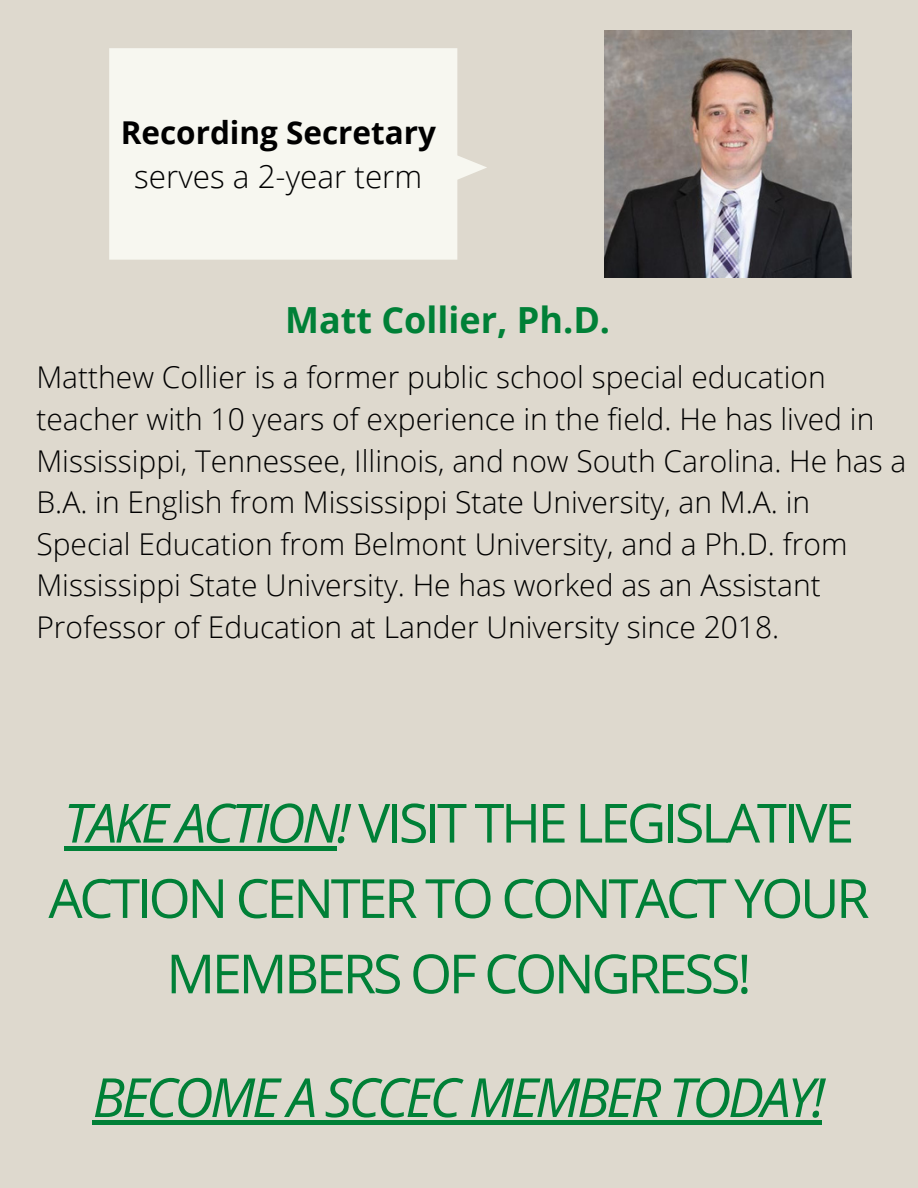
<style>
.page{position:relative;width:918px;height:1188px;background:#ded9ce}
.page>*{position:absolute;margin:0;border:0;box-sizing:border-box;transform-origin:0 0}
.t1{font:54px/75.3px "Open Sans";letter-spacing:-.06em;color:#008037;text-align:center}
.t2{font:italic 54px "Open Sans";letter-spacing:-.06em;color:#008037}
.t3{font:700 36px "Open Sans";color:#008037}
.t4{font:700 31.5px "Open Sans";color:#000}
.t5{font:300 31.5px "Open Sans";color:#000}
.t6{font:300 30px/41.7px "Open Sans";color:#000}
.s1{font-style:italic}
</style>
<div class="page">
<svg style="left:109px;top:48px;width:378px;height:212px;fill:#f7f7f0"></svg>
<img style="left:604px;top:30px;width:248px;height:248px">
<hr style="left:64px;top:846px;width:273px;height:4px;background:#008037">
<div style="left:93px;top:1120px;width:729px;height:5px;background:#008037"></div>
<p class="t4" style="left:121px;top:110px;width:317px">Recording Secretary</p>
<p class="t5" style="left:134px;top:154px;width:290px">serves a 2-year term</p>
<p class="t3" style="left:285px;top:294px;width:327px">Matt Collier, Ph.D.</p>
<p class="t6" style="left:36px;top:356px;width:871px">Matthew Collier is a former public school special education teacher with 10 years of experience in the field. He has lived in Mississippi, Tennessee, Illinois, and now South Carolina. He has a B.A. in English from Mississippi State University, an M.A. in Special Education from Belmont University, and a Ph.D. from Mississippi State University. He has worked as an Assistant Professor of Education at Lander University since 2018.</p>
<p class="t1" style="left:48px;top:784px;width:823px"><span class="s1">TAKE ACTION!</span> VISIT THE LEGISLATIVE<br>ACTION CENTER TO CONTACT YOUR<br>MEMBERS OF CONGRESS!</p>
<p class="t2" style="left:93px;top:1059px;width:734px">BECOME A SCCEC MEMBER TODAY!</p>
</div>
